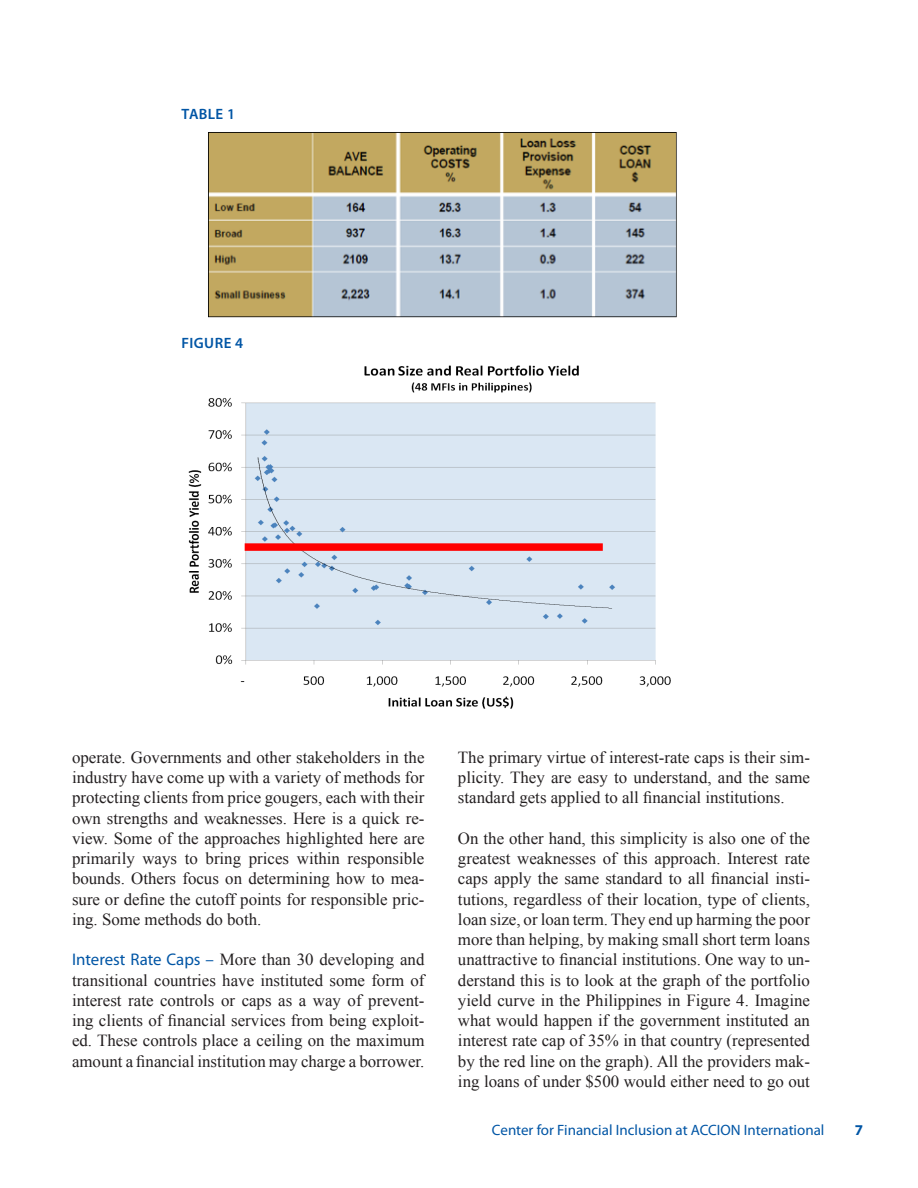
<style>
.page{position:relative;width:918px;height:1188px;background:#fff}
.page>*{position:absolute;margin:0;border:0;box-sizing:border-box;transform-origin:0 0}
.BODYTEXT{font:16.8px/20.2px "Times New Roman";color:#231f20;text-align:justify}
.t1{font:15px "Myriad Pro";color:#0155a5}
.figureheader{font:600 15px "Myriad Pro";letter-spacing:.025em;color:#0155a5}
.t2{font:700 15px "Myriad Pro";color:#0155a5}
.s1{font-family:"Myriad Pro";color:#0155a5}
</style>
<div class="page">
<img style="left:208px;top:132px;width:469px;height:185px">
<img style="left:188px;top:365px;width:483px;height:344px">
<div style="left:245px;top:543px;width:358px;height:8px;background:#f00"></div>
<p class="figureheader" style="left:182px;top:105px;width:55px">TABLE 1</p>
<p class="figureheader" style="left:182px;top:333px;width:63px">FIGURE 4</p>
<p class="BODYTEXT" style="left:72px;top:747px;width:354px">operate. Governments and other stakeholders in the industry have come up with a variety of methods for protecting clients from price gougers, each with their own strengths and weaknesses. Here is a quick re&shy;view. Some of the approaches highlighted here are primarily ways to bring prices within responsible bounds. Others focus on determining how to mea&shy;sure or define the cutoff points for responsible pric&shy;ing. Some methods do both.</p>
<p class="BODYTEXT" style="left:72px;top:949px;width:354px"><span class="s1">Interest Rate Caps –</span> More than 30 developing and transitional countries have instituted some form of interest rate controls or caps as a way of prevent&shy;ing clients of financial services from being exploit&shy;ed. These controls place a ceiling on the maximum amount a financial institution may charge a borrower.</p>
<p class="BODYTEXT" style="left:458px;top:747px;width:354px">The primary virtue of interest-rate caps is their sim&shy;plicity. They are easy to understand, and the same standard gets applied to all financial institutions.</p>
<p class="BODYTEXT" style="left:458px;top:828px;width:354px">On the other hand, this simplicity is also one of the greatest weaknesses of this approach. Interest rate caps apply the same standard to all financial insti&shy;tutions, regardless of their location, type of clients, loan size, or loan term. They end up harming the poor more than helping, by making small short term loans unattractive to financial institutions. One way to un&shy;derstand this is to look at the graph of the portfolio yield curve in the Philippines in Figure 4. Imagine what would happen if the government instituted an interest rate cap of 35% in that country (represented by the red line on the graph). All the providers mak&shy;ing loans of under $500 would either need to go out</p>
<p class="t1" style="left:492px;top:1120px;width:334px">Center for Financial Inclusion at ACCION International</p>
<p class="t2" style="left:855px;top:1120px;width:10px">7</p>
</div>
